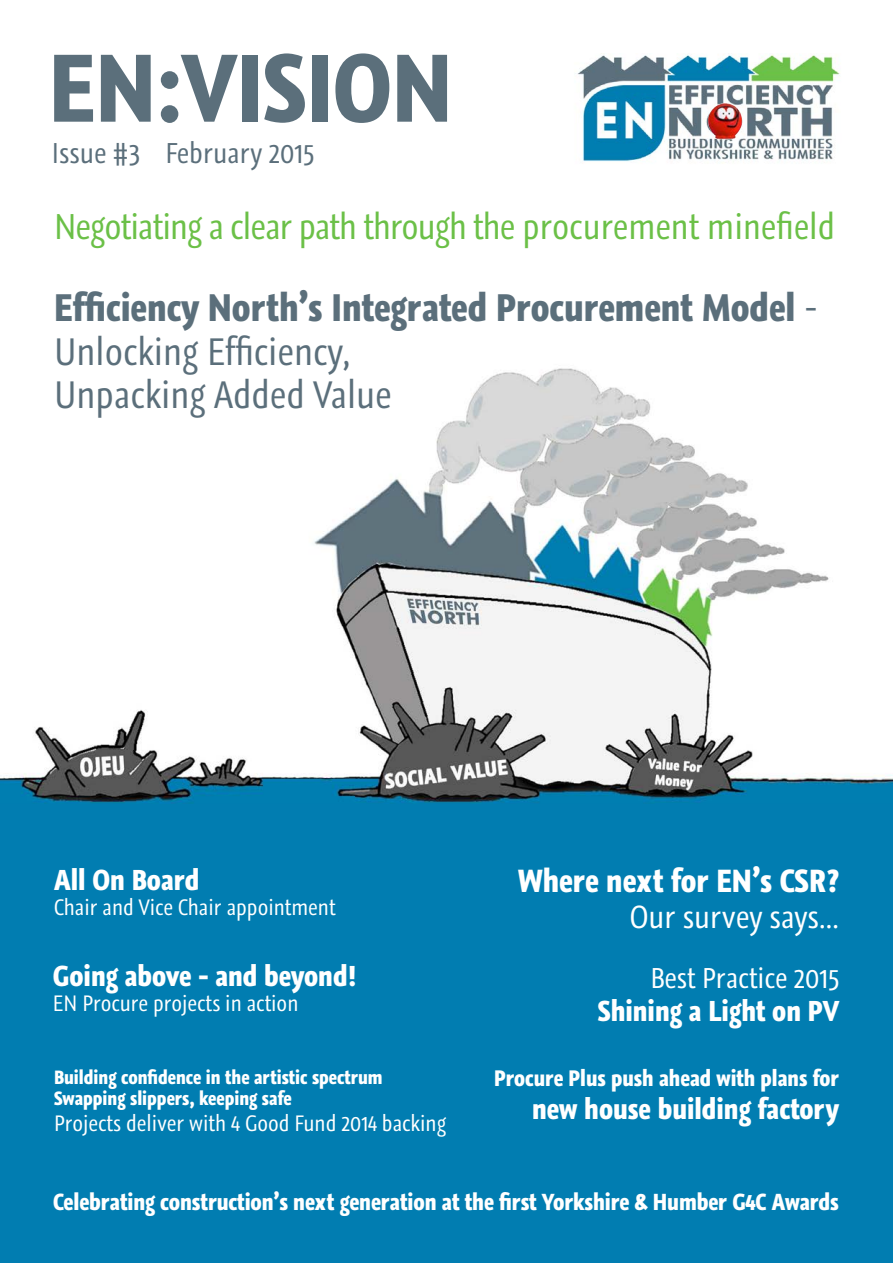
<style>
.page{position:relative;width:893px;height:1263px;background:#fff}
.page>*{position:absolute;margin:0;border:0;box-sizing:border-box;transform-origin:0 0}
.t1{font:700 90px "Graublau Web";color:#5b6f7b}
.t2{font:700 36px/43.2px "Graublau Web";color:#5b6f7b}
.t3{font:36px "Graublau Web";color:#5b6f7b}
.t4{font:33.75px "Graublau Web";letter-spacing:-.025em;color:#6bc047}
.t5{font:700 30px/36px "Graublau Web";color:#fff;text-align:right}
.t6{font:700 27px "Graublau Web";color:#fff}
.t7{font:27px "Graublau Web";color:#5b6f7b}
.t8{font:27px "Graublau Web";color:#fff}
.t9{font:700 21.75px "Graublau Web";letter-spacing:-.005em;color:#fff}
.t10{font:21px "Graublau Web";color:#fff}
.t11{font:700 21px "Graublau Web";color:#fff}
.t12{font:700 18px "Graublau Web";color:#fff}
.s1{font-weight:400}
</style>
<div class="page">
<img style="left:0;top:368px;width:893px;height:436px">
<div style="left:0;top:804px;width:893px;height:459px;background:#017db1"></div>
<img style="left:577px;top:53px;width:263px;height:109px">
<img style="left:702px;top:102px;width:45px;height:41px">
<p class="t1" style="left:49px;top:23px;width:405px">EN:VISION</p>
<p class="t7" style="left:52px;top:134px;width:264px">Issue #3 February 2015</p>
<p class="t4" style="left:54px;top:203px;width:782px">Negotiating a clear path through the procurement minefield</p>
<p class="t2" style="left:54px;top:287px;width:765px">Efficiency North’s Integrated Procurement Model <span class="s1">-<br>Unlocking Efficiency,</span></p>
<p class="t3" style="left:54px;top:370px;width:339px">Unpacking Added Value</p>
<p class="t6" style="left:54px;top:860px;width:147px">All On Board</p>
<p class="t10" style="left:54px;top:892px;width:283px">Chair and Vice Chair appointment</p>
<p class="t6" style="left:53px;top:956px;width:304px">Going above - and beyond!</p>
<p class="t10" style="left:53px;top:989px;width:247px">EN Procure projects in action</p>
<p class="t12" style="left:54px;top:1064px;width:330px">Building confidence in the artistic spectrum</p>
<p class="t12" style="left:54px;top:1085px;width:239px">Swapping slippers, keeping safe</p>
<p class="t10" style="left:54px;top:1108px;width:394px">Projects deliver with 4 Good Fund 2014 backing</p>
<p class="t5" style="left:518px;top:863px;width:322px">Where next for EN’s CSR?<br><span class="s1">Our survey says...</span></p>
<p class="t8" style="left:650px;top:960px;width:191px">Best Practice 2015</p>
<p class="t6" style="left:598px;top:991px;width:243px">Shining a Light on PV</p>
<p class="t11" style="left:494px;top:1063px;width:346px">Procure Plus push ahead with plans for</p>
<p class="t6" style="left:532px;top:1089px;width:308px">new house building factory</p>
<p class="t9" style="left:53px;top:1186px;width:787px">Celebrating construction’s next generation at the first Yorkshire &amp; Humber G4C Awards</p>
</div>
